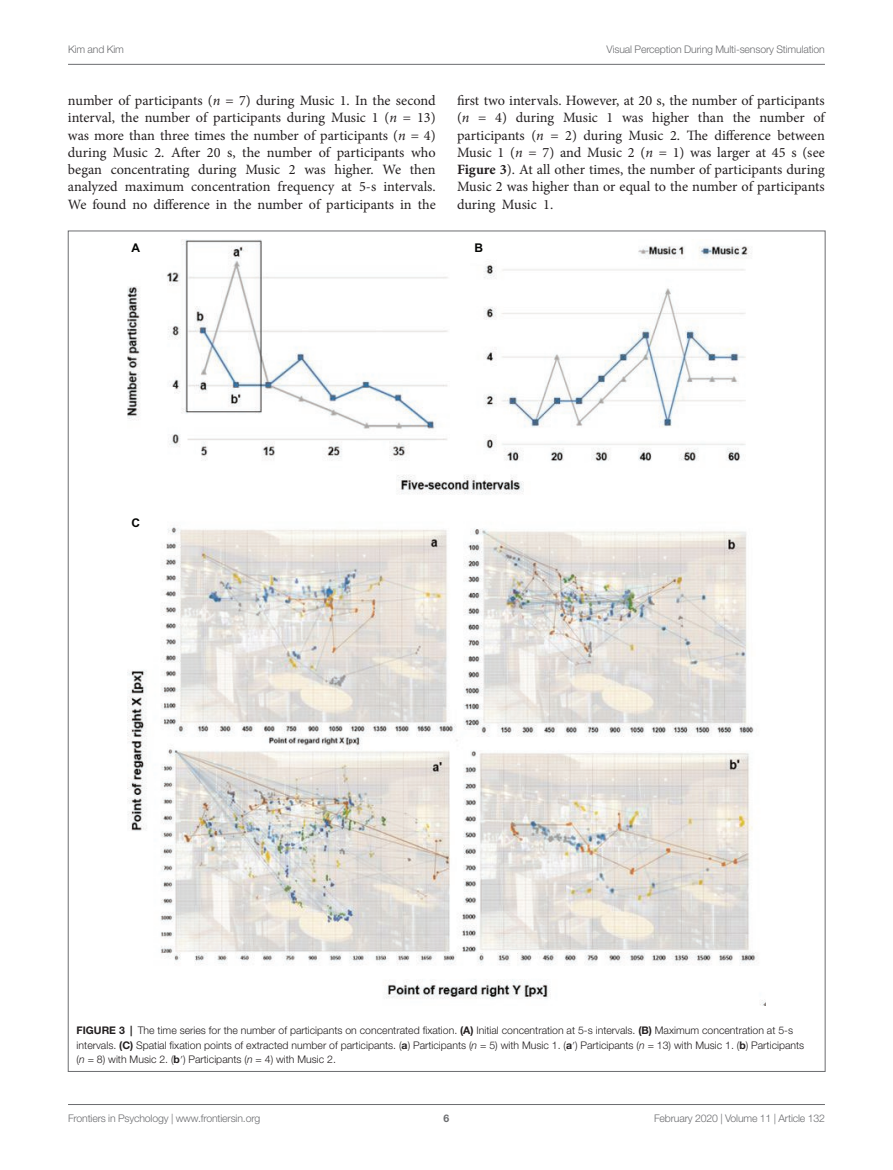
<style>
.page{position:relative;width:893px;height:1170px;background:#fff}
.page>*{position:absolute;margin:0;border:0;box-sizing:border-box;transform-origin:0 0}
.TEXT{font:14.25px/17.2px "Minion Pro";color:#231f20;text-align:justify}
.t1{font:700 12px "Arial";color:#040503}
.FIG_LEG{font:300 10.5px/14.2px "Helvetica Neue LT Std";color:#231f20}
.t2{font:300 10.5px "Helvetica Neue LT Std";letter-spacing:-.015em;color:#6c6d70}
.t3{font:700 10.5px "Helvetica Neue LT Std";color:#6c6d70}
.s1{font-style:italic}
.s2{font-weight:700}
.s3{font-family:"STIX General";font-weight:400}
</style>
<div class="page">
<hr style="left:68px;top:64px;width:757px;height:1px;background:#6c6d70">
<hr style="left:68px;top:1104px;width:757px;height:1px;background:#6c6d70">
<img style="left:128px;top:239px;width:638px;height:766px">
<p class="t2" style="left:68px;top:42px;width:57px">Kim and Kim</p>
<p class="t2" style="left:607px;top:42px;width:220px">Visual Perception During Multi-sensory Stimulation</p>
<p class="TEXT" style="left:68px;top:92px;width:369px">number of participants (<span class="s1">n</span> = 7) during Music 1. In the second interval, the number of participants during Music 1 (<span class="s1">n</span> = 13) was more than three times the number of participants (<span class="s1">n</span> = 4) during Music 2. After 20 s, the number of participants who began concentrating during Music 2 was higher. We then analyzed maximum concentration frequency at 5-s intervals.<br>We found no difference in the number of participants in the</p>
<p class="TEXT" style="left:457px;top:92px;width:369px">first two intervals. However, at 20 s, the number of participants (<span class="s1">n</span> = 4) during Music 1 was higher than the number of participants (<span class="s1">n</span> = 2) during Music 2. The difference between Music 1 (<span class="s1">n</span> = 7) and Music 2 (<span class="s1">n</span> = 1) was larger at 45 s (see <span class="s2">Figure 3</span>). At all other times, the number of participants during Music 2 was higher than or equal to the number of participants during Music 1.</p>
<p class="t1" style="left:132px;top:240px;width:10px">A</p>
<p class="t1" style="left:474px;top:240px;width:10px">B</p>
<p class="t1" style="left:132px;top:514px;width:10px">C</p>
<p class="FIG_LEG" style="left:77px;top:1023px;width:729px"><span class="s2">FIGURE 3 |</span> The time series for the number of participants on concentrated fixation. <span class="s2">(A)</span> Initial concentration at 5-s intervals. <span class="s2">(B)</span> Maximum concentration at 5-s intervals. <span class="s2">(C)</span> Spatial fixation points of extracted number of participants. (<span class="s2">a</span>) Participants (<span class="s1">n</span> = 5) with Music 1. (<span class="s2">a</span><span class="s3">′</span>) Participants (<span class="s1">n</span> = 13) with Music 1. (<span class="s2">b</span>) Participants (<span class="s1">n</span> = 8) with Music 2. (<span class="s2">b</span><span class="s3">′</span>) Participants (<span class="s1">n</span> = 4) with Music 2.</p>
<p class="t2" style="left:68px;top:1111px;width:194px">Frontiers in Psychology | www.frontiersin.org</p>
<p class="t3" style="left:444px;top:1111px;width:7px">6</p>
<p class="t2" style="left:654px;top:1111px;width:172px">February 2020 | Volume 11 | Article 132</p>
</div>
